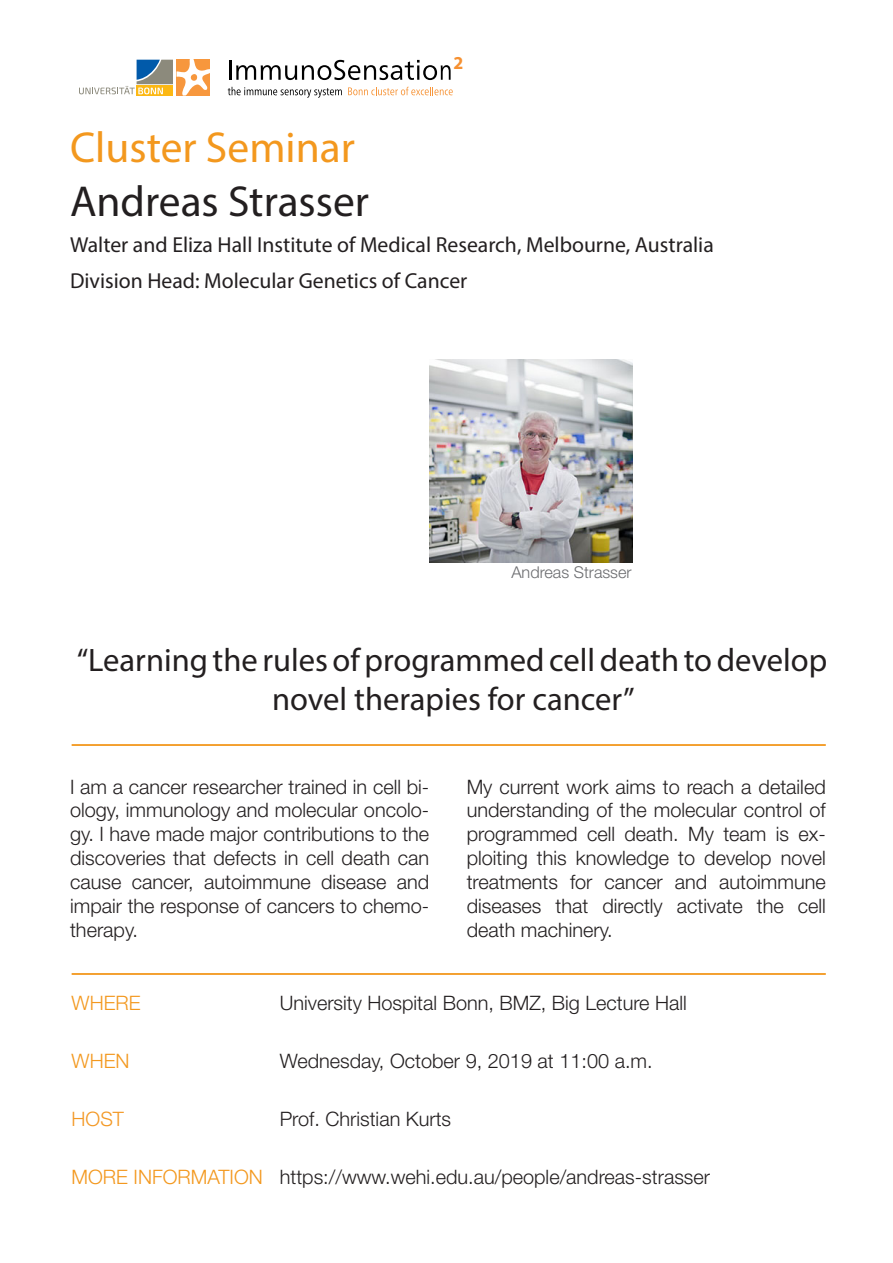
<style>
.page{position:relative;width:893px;height:1263px;background:#fff}
.page>*{position:absolute;margin:0;border:0;box-sizing:border-box;transform-origin:0 0}
.HEAD_2{font:43.5px "Myriad Pro";color:#231f20}
.HEAD_2-2{font:43.5px "Myriad Pro";color:#f3981e}
.t1{font:32.55px/39.2px "Myriad Pro";color:#231f20;text-align:center}
.HEAD_2-3{font:21.75px/36px "Myriad Pro";color:#231f20}
.COPY_o__Abstand_dana{font:300 19.95px/23.9px "Helvetica Neue LT Pro";color:#231f20;text-align:justify}
.COPY_o__Abstand_dana-2{font:300 19.95px "Helvetica Neue LT Pro";color:#f3981e}
.COPY_o__Abstand_dana-3{font:300 19.95px "Helvetica Neue LT Pro";color:#f39824}
.t2{font:700 18.3px "Myriad Pro";color:#f69132}
.COPY_-_Bildunterschr{font:300 16.35px "Helvetica Neue LT Pro";color:#6c6d70}
.s1{color:#f3981e}
</style>
<div class="page">
<hr style="left:72px;top:744px;width:754px;height:2px;background:#f3981e">
<hr style="left:72px;top:973px;width:754px;height:2px;background:#f3981e">
<img style="left:429px;top:359px;width:204px;height:204px">
<svg style="left:228px;top:87px;width:114px;height:11px"></svg>
<svg style="left:348px;top:87px;width:105px;height:8px"></svg>
<hr style="left:229px;top:60px;width:2px;height:20px;background:#000">
<svg style="left:236px;top:60px;width:215px;height:20px"></svg>
<svg style="left:79px;top:59px;width:131px;height:37px"></svg>
<p class="t2" style="left:454px;top:51px;width:11px">2</p>
<p class="HEAD_2-2" style="left:70px;top:121px;width:286px">Cluster Seminar</p>
<p class="HEAD_2" style="left:70px;top:175px;width:300px">Andreas Strasser</p>
<p class="HEAD_2-3" style="left:70px;top:226px;width:645px">Walter and Eliza Hall Institute of Medical Research, Melbourne, Australia<br>Division Head: Molecular Genetics of Cancer</p>
<p class="COPY_-_Bildunterschr" style="left:511px;top:562px;width:122px">Andreas Strasser</p>
<p class="t1" style="left:77px;top:640px;width:752px">“Learning the rules of programmed cell death to develop novel therapies for cancer”</p>
<p class="COPY_o__Abstand_dana" style="left:70px;top:774px;width:361px">I am a cancer researcher trained in cell bi&shy;ology, immunology and molecular oncolo&shy;gy. I have made major contributions to the discoveries that defects in cell death can cause cancer, autoimmune disease and impair the response of cancers to chemo&shy;therapy.</p>
<p class="COPY_o__Abstand_dana" style="left:467px;top:774px;width:361px">My current work aims to reach a detailed understanding of the molecular control of programmed cell death. My team is ex&shy;ploiting this knowledge to develop novel treatments for cancer and autoimmune diseases that directly activate the cell death machinery.</p>
<p class="COPY_o__Abstand_dana-2" style="left:72px;top:991px;width:70px">WHERE</p>
<p class="COPY_o__Abstand_dana" style="left:280px;top:991px;width:409px">University Hospital Bonn, BMZ, Big Lecture Hall</p>
<p class="COPY_o__Abstand_dana-2" style="left:72px;top:1049px;width:59px">WHEN</p>
<p class="COPY_o__Abstand_dana" style="left:280px;top:1049px;width:374px">Wednesday, October 9, 2019 at 11:00 a.m.</p>
<p class="COPY_o__Abstand_dana-3" style="left:72px;top:1107px;width:54px">HOST</p>
<p class="COPY_o__Abstand_dana" style="left:280px;top:1107px;width:173px">Prof. Christian Kurts</p>
<p class="COPY_o__Abstand_dana" style="left:72px;top:1165px;width:640px"><span class="s1">MORE INFORMATION</span> https://www.wehi.edu.au/people/andreas-strasser</p>
</div>
